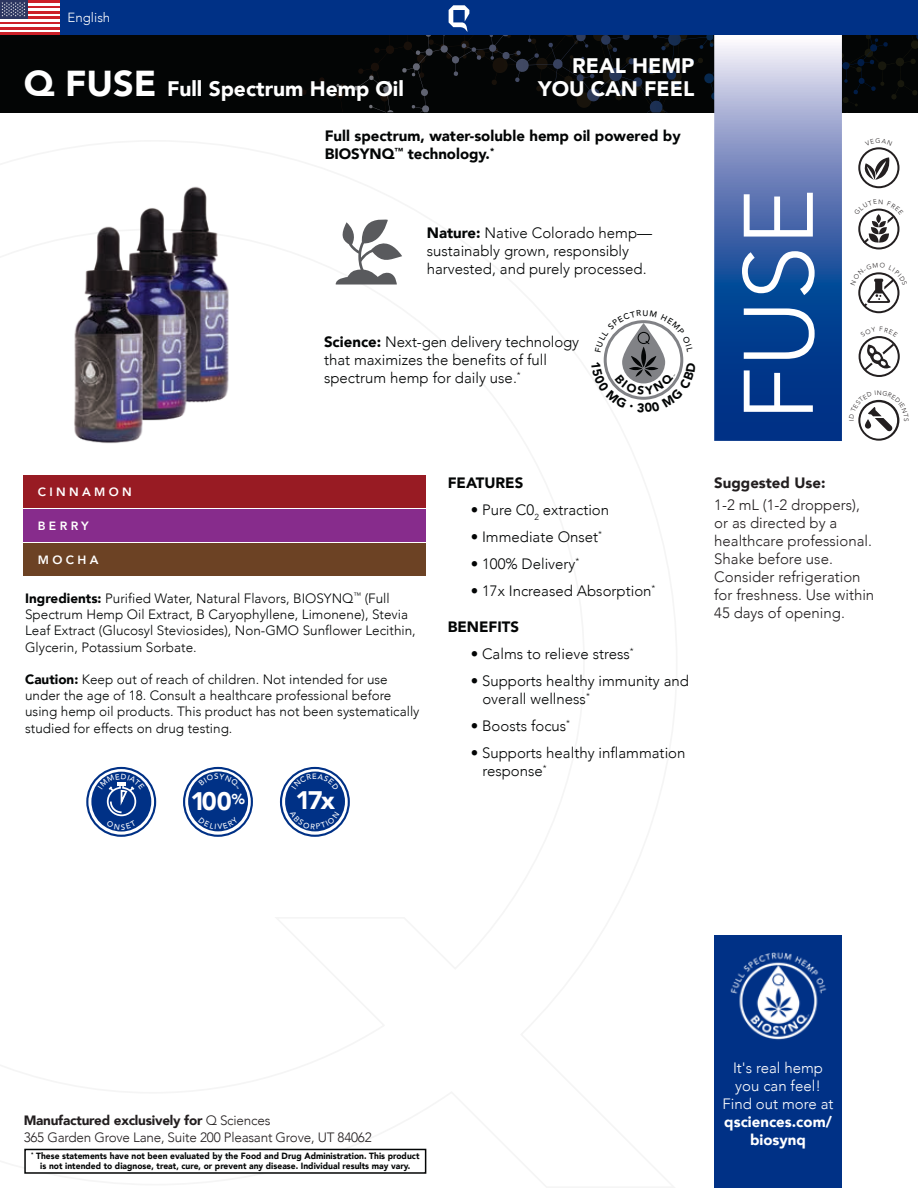
<style>
.page{position:relative;width:918px;height:1188px;background:#fff}
.page>*{position:absolute;margin:0;border:0;box-sizing:border-box;transform-origin:0 0}
.t1{font:300 97.65px "Avenir";color:#fff}
.t2{font:900 25.35px "Avenir";letter-spacing:-.09em;color:#fff}
.t3{font:900 21px/22.6px "Avenir";color:#fff;text-align:right}
.t4{font:300 15px/18px "Avenir";color:#030505}
.t5{font:300 15px/18px "Avenir";color:#231f20}
.t6{font:900 15px/18px "Avenir";color:#030505}
.t7{font:300 15px/18px "Avenir";color:#fff;text-align:center}
.t8{font:900 15px/18px "Avenir";color:#fff;text-align:center}
.t9{font:900 15px "Avenir";color:#231f20}
.t10{font:300 13.5px/16.2px "Avenir";color:#030505}
.t11{font:300 13.5px/16.2px "Avenir";letter-spacing:-.015em;color:#231f20}
.t12{font:300 13.2px "Avenir";color:#fff}
.t13{font:800 12px "Avenir";letter-spacing:.28em;color:#fff}
.t14{font:900 9px/10.1px "Avenir";letter-spacing:.005em;color:#030505;text-align:center;scale:.94 1}
.s1{font-size:36px}
.s2{font-weight:900}
</style>
<div class="page">
<div style="left:714px;top:935px;width:128px;height:253px;background:#003186"></div>
<div style="left:0;top:18px;width:918px;height:95px;background:#030505"></div>
<svg style="left:714px;top:35px;width:128px;height:406px;background:#5072af"></svg>
<div style="left:0;top:0;width:918px;height:35px;background:#003186"></div>
<svg style="left:282px;top:5px;width:267px;height:108px"></svg>
<hr style="left:0;top:32px;width:60px;height:3px;background:#cc2028">
<hr style="left:0;top:29px;width:60px;height:3px;background:#fff">
<hr style="left:0;top:27px;width:60px;height:2px;background:#cc2028">
<hr style="left:0;top:24px;width:60px;height:3px;background:#fff">
<hr style="left:0;top:21px;width:60px;height:3px;background:#cc2028">
<hr style="left:0;top:19px;width:60px;height:2px;background:#fff">
<hr style="left:0;top:16px;width:60px;height:3px;background:#cc2028">
<hr style="left:0;top:13px;width:60px;height:3px;background:#fff">
<hr style="left:0;top:11px;width:60px;height:2px;background:#cc2028">
<hr style="left:0;top:8px;width:60px;height:3px;background:#fff">
<hr style="left:0;top:5px;width:60px;height:3px;background:#cc2028">
<hr style="left:0;top:3px;width:60px;height:2px;background:#fff">
<hr style="left:0;top:0;width:60px;height:3px;background:#cc2028">
<div style="left:0;top:0;width:27px;height:19px;background:#2c3661"></div>
<svg style="left:1px;top:2px;width:24px;height:14px"></svg>
<div style="left:24px;top:1149px;width:402px;height:25px;background:#fff;border:2px solid #030505"></div>
<svg style="left:335px;top:219px;width:67px;height:66px"></svg>
<img style="left:183px;top:186px;width:24px;height:13px">
<img style="left:140px;top:199px;width:89px;height:199px">
<img style="left:74px;top:219px;width:150px;height:225px">
<div style="left:24px;top:475px;width:402px;height:33px;background:#981b23"></div>
<div style="left:24px;top:543px;width:402px;height:33px;background:#6c4224"></div>
<div style="left:24px;top:509px;width:402px;height:33px;background:#872c8c"></div>
<div style="left:285px;top:772px;width:60px;height:59px;background:#003186;border-radius:50%"></div>
<div style="left:188px;top:771px;width:60px;height:60px;background:#003186;border-radius:50%"></div>
<div style="left:86px;top:767px;width:70px;height:70px;border:2px solid #003186;border-radius:50%"></div>
<div style="left:183px;top:767px;width:70px;height:70px;border:2px solid #003186;border-radius:50%"></div>
<div style="left:280px;top:767px;width:70px;height:70px;border:2px solid #003186;border-radius:50%"></div>
<div style="left:91px;top:772px;width:60px;height:60px;background:#003186;border-radius:50%"></div>
<div style="left:107px;top:787px;width:29px;height:29px;border:2px solid #fff;border-radius:13px"></div>
<img style="left:730px;top:952px;width:97px;height:88px">
<svg style="left:858px;top:272px;width:42px;height:41px"></svg>
<svg style="left:858px;top:208px;width:42px;height:41px"></svg>
<svg style="left:858px;top:399px;width:42px;height:42px"></svg>
<svg style="left:858px;top:147px;width:41px;height:41px"></svg>
<svg style="left:859px;top:336px;width:41px;height:41px"></svg>
<svg style="left:292px;top:773px;width:47px;height:11px"></svg>
<svg style="left:199px;top:773px;width:40px;height:7px"></svg>
<svg style="left:290px;top:818px;width:49px;height:11px"></svg>
<svg style="left:198px;top:823px;width:40px;height:6px"></svg>
<svg style="left:98px;top:773px;width:47px;height:41px"></svg>
<svg style="left:106px;top:827px;width:30px;height:3px"></svg>
<svg style="left:603px;top:320px;width:81px;height:80px"></svg>
<p class="t12" style="left:68px;top:10px;width:44px">English</p>
<h3 class="t3" style="left:538px;top:54px;width:158px">REAL HEMP<br>YOU CAN FEEL</h3>
<p class="t6" style="left:325px;top:126px;width:358px">Full spectrum, water-soluble hemp oil powered by<br>BIOSYNQ<sup>™</sup> technology.<sup>*</sup></p>
<h3 class="t3" style="left:24px;top:77px;width:382px"><span class="s1">Q FUSE</span> Full Spectrum Hemp Oil</h3>
<p class="t4" style="left:427px;top:224px;width:227px"><span class="s2">Nature:</span> Native Colorado hemp— sustainably grown, responsibly harvested, and purely processed.</p>
<p class="t4" style="left:324px;top:332px;width:257px"><span class="s2">Science:</span> Next-gen delivery technology that maximizes the benefits of full spectrum hemp for daily use.<sup>*</sup></p>
<h1 class="t1" style="left:721px;top:421px;width:235px;rotate:-90deg">FUSE</h1>
<p class="t13" style="left:38px;top:483px;width:95px">CINNAMON</p>
<p class="t13" style="left:38px;top:517px;width:53px">BERRY</p>
<p class="t13" style="left:38px;top:551px;width:62px">MOCHA</p>
<p class="t10" style="left:25px;top:590px;width:392px"><span class="s2">Ingredients:</span> Purified Water, Natural Flavors, BIOSYNQ<sup>™</sup> (Full Spectrum Hemp Oil Extract, B Caryophyllene, Limonene), Stevia Leaf Extract (Glucosyl Steviosides), Non-GMO Sunflower Lecithin, Glycerin, Potassium Sorbate.</p>
<p class="t10" style="left:25px;top:671px;width:396px"><span class="s2">Caution:</span> Keep out of reach of children. Not intended for use under the age of 18. Consult a healthcare professional before using hemp oil products. This product has not been systematically studied for effects on drug testing.</p>
<h2 class="t2" style="left:190px;top:780px;width:56px">100<sup>%</sup></h2>
<h2 class="t2" style="left:295px;top:778px;width:41px">17x</h2>
<p class="t6" style="left:448px;top:473px;width:77px">FEATURES</p>
<p class="t4" style="left:471px;top:501px;width:140px">• Pure C0<sub>2</sub> extraction</p>
<p class="t4" style="left:471px;top:528px;width:133px">• Immediate Onset<sup>*</sup></p>
<p class="t4" style="left:471px;top:555px;width:110px">• 100% Delivery<sup>*</sup></p>
<p class="t4" style="left:471px;top:582px;width:186px">• 17x Increased Absorption<sup>*</sup></p>
<p class="t6" style="left:448px;top:617px;width:73px">BENEFITS</p>
<p class="t4" style="left:471px;top:645px;width:165px">• Calms to relieve stress<sup>*</sup></p>
<p class="t4" style="left:482px;top:672px;width:208px;text-indent:-12px">• Supports healthy immunity and overall wellness<sup>*</sup></p>
<p class="t4" style="left:471px;top:717px;width:101px">• Boosts focus<sup>*</sup></p>
<p class="t4" style="left:482px;top:744px;width:205px;text-indent:-12px">• Supports healthy inflammation response<sup>*</sup></p>
<p class="t9" style="left:714px;top:470px;width:113px">Suggested Use:</p>
<p class="t5" style="left:714px;top:496px;width:162px">1-2 mL (1-2 droppers), or as directed by a healthcare professional.<br>Shake before use.<br>Consider refrigeration for freshness. Use within<br>45 days of opening.</p>
<p class="t11" style="left:24px;top:1113px;width:350px"><span class="s2">Manufactured exclusively for</span> Q Sciences<br>365 Garden Grove Lane, Suite 200 Pleasant Grove, UT 84062</p>
<p class="t14" style="left:31px;top:1151px;width:415px"><sup>*</sup> These statements have not been evaluated by the Food and Drug Administration. This product is not intended to diagnose, treat, cure, or prevent any disease. Individual results may vary.</p>
<p class="t7" style="left:723px;top:1058px;width:112px">It's real hemp you can feel!<br>Find out more at</p>
<p class="t8" style="left:724px;top:1112px;width:109px">qsciences.com/ biosynq</p>
</div>
